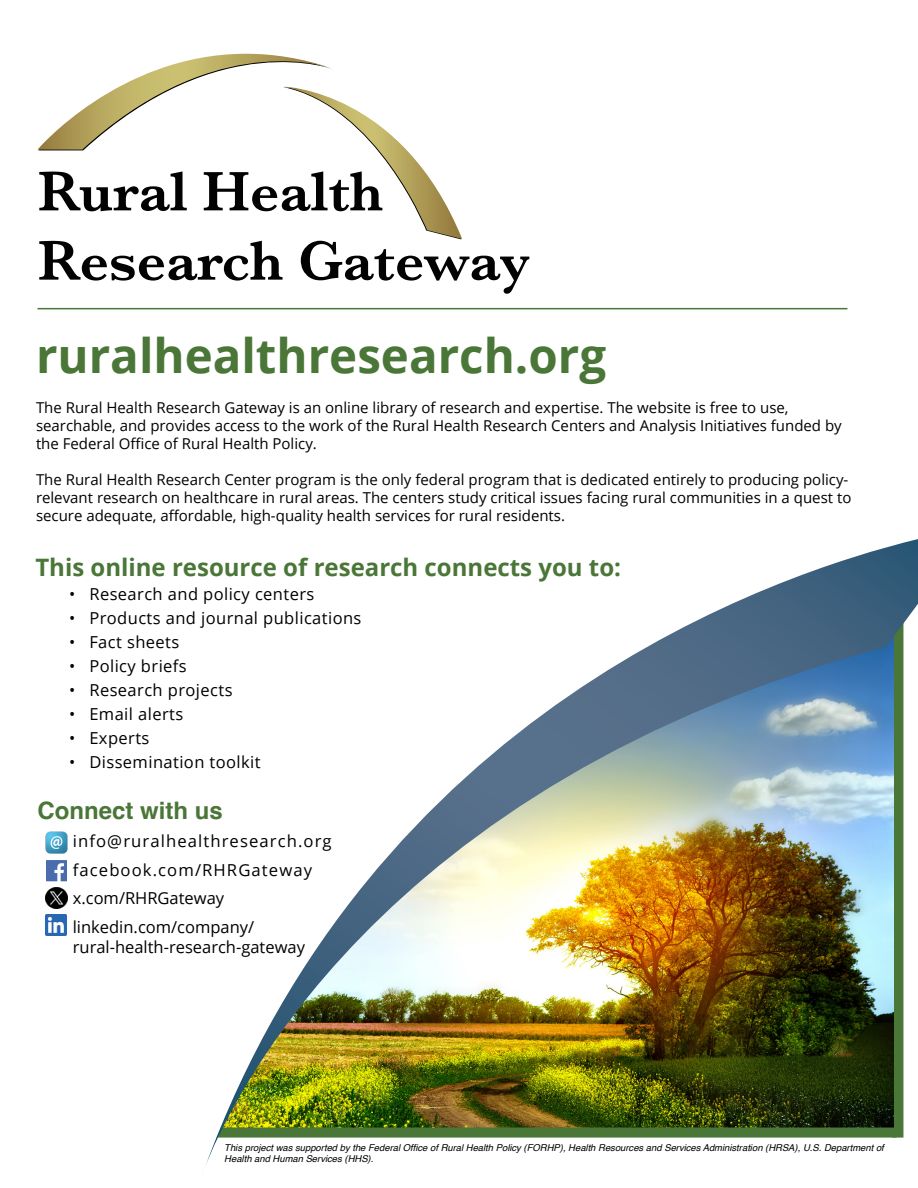
<style>
.page{position:relative;width:918px;height:1188px;background:#fff}
.page>*{position:absolute;margin:0;border:0;box-sizing:border-box;transform-origin:0 0}
.t1{font:600 57.75px/69.3px "Baskerville";color:#020202}
.t2{font:700 47.55px "Open Sans";color:#4a7637}
.t3{font:700 24px "Open Sans";color:#4a7637}
.t4{font:700 24px "Helvetica";color:#4a7637}
.t5{font:16.5px "Open Sans";letter-spacing:.025em;color:#000}
.t6{font:16.5px "Open Sans";color:#000}
.t7{font:16.5px "Open Sans";letter-spacing:.065em;color:#000}
.t8{font:15px/18px "Open Sans";color:#000}
.t9{font:italic 9.45px/11.4px "Helvetica";color:#000}
</style>
<div class="page">
<img style="left:202px;top:539px;width:716px;height:635px">
<svg style="left:38px;top:53px;width:424px;height:186px"></svg>
<hr style="left:38px;top:308px;width:810px;height:1px;background:#4a7637">
<img style="left:45px;top:831px;width:23px;height:23px">
<img style="left:46px;top:887px;width:21px;height:21px">
<img style="left:45px;top:915px;width:22px;height:21px">
<img style="left:46px;top:860px;width:21px;height:21px">
<p class="t1" style="left:38px;top:156px;width:494px">Rural Health<br>Research Gateway</p>
<p class="t2" style="left:36px;top:322px;width:572px">ruralhealthresearch.org</p>
<p class="t8" style="left:36px;top:398px;width:807px">The Rural Health Research Gateway is an online library of research and expertise. The website is free to use, searchable, and provides access to the work of the Rural Health Research Centers and Analysis Initiatives funded by the Federal Office of Rural Health Policy.</p>
<p class="t8" style="left:36px;top:470px;width:817px">The Rural Health Research Center program is the only federal program that is dedicated entirely to producing policy&shy;relevant research on healthcare in rural areas. The centers study critical issues facing rural communities in a quest to secure adequate, affordable, high-quality health services for rural residents.</p>
<p class="t3" style="left:35px;top:550px;width:587px">This online resource of research connects you to:</p>
<p class="t5" style="left:69px;top:582px;width:247px">• Research and policy centers</p>
<p class="t5" style="left:69px;top:606px;width:294px">• Products and journal publications</p>
<p class="t5" style="left:69px;top:630px;width:112px">• Fact sheets</p>
<p class="t5" style="left:69px;top:654px;width:119px">• Policy briefs</p>
<p class="t5" style="left:69px;top:678px;width:165px">• Research projects</p>
<p class="t5" style="left:69px;top:702px;width:116px">• Email alerts</p>
<p class="t5" style="left:69px;top:726px;width:82px">• Experts</p>
<p class="t5" style="left:69px;top:750px;width:193px">• Dissemination toolkit</p>
<p class="t4" style="left:38px;top:796px;width:187px">Connect with us</p>
<p class="t7" style="left:73px;top:830px;width:260px">info@ruralhealthresearch.org</p>
<p class="t7" style="left:73px;top:859px;width:241px">facebook.com/RHRGateway</p>
<p class="t6" style="left:73px;top:887px;width:153px">x.com/RHRGateway</p>
<p class="t6" style="left:73px;top:916px;width:183px">linkedin.com/company/</p>
<p class="t6" style="left:73px;top:935px;width:234px">rural-health-research-gateway</p>
<p class="t9" style="left:224px;top:1142px;width:661px">This project was supported by the Federal Office of Rural Health Policy (FORHP), Health Resources and Services Administration (HRSA), U.S. Department of<br>Health and Human Services (HHS).</p>
</div>
